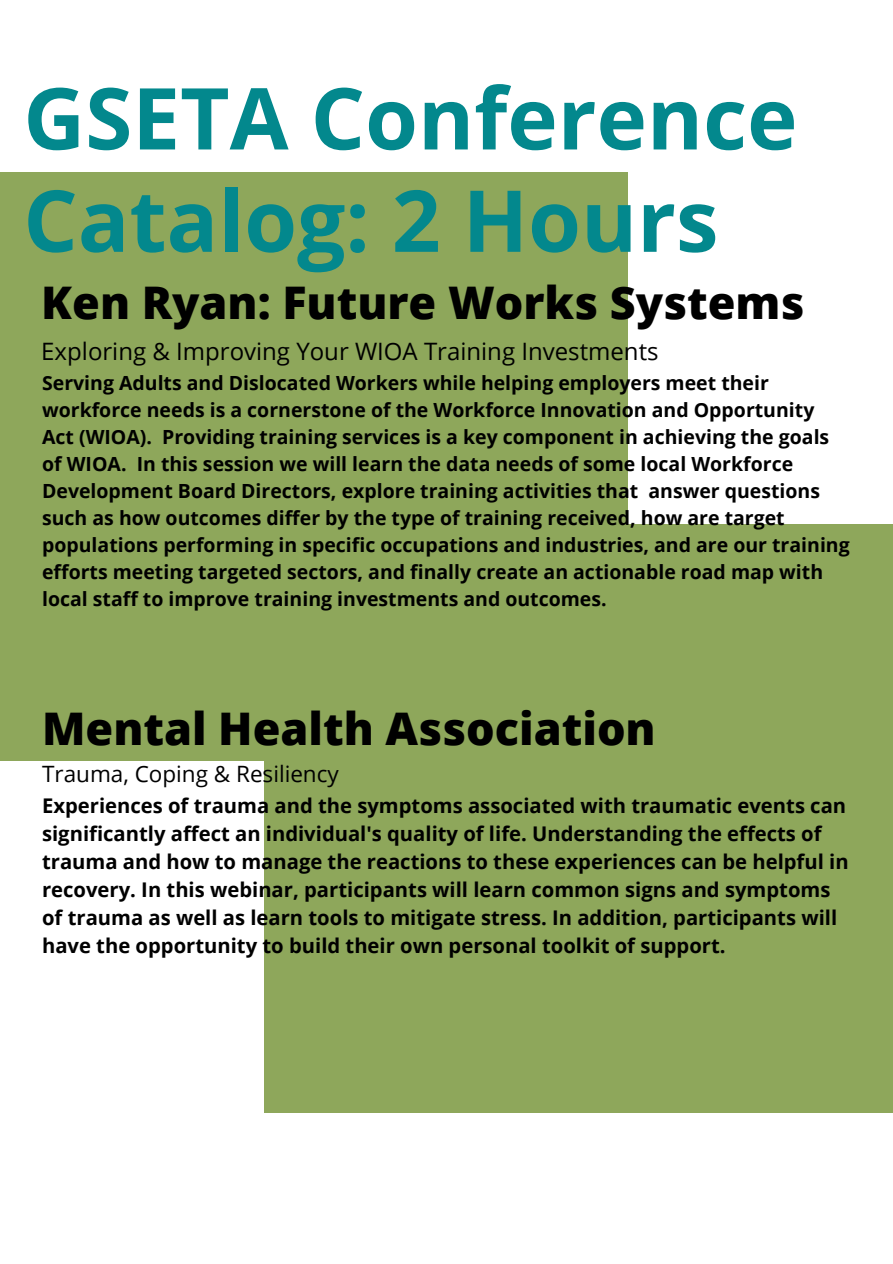
<style>
.page{position:relative;width:893px;height:1264px;background:#fff}
.page>*{position:absolute;margin:0;border:0;box-sizing:border-box;transform-origin:0 0}
.t1{font:700 85.5px/102.3px "Open Sans";color:#03888d}
.t2{font:800 45px "Open Sans";color:#000}
.t3{font:24px "Open Sans";color:#000}
.t4{font:22.5px "Open Sans";color:#000}
.t5{font:700 20.25px/28px "Open Sans";color:#000}
.t6{font:700 19.5px/27px "Open Sans";color:#000}
</style>
<div class="page">
<div style="left:264px;top:524px;width:628px;height:588px;background:#8ea75b"></div>
<div style="left:0;top:172px;width:627px;height:588px;background:#8ea75b"></div>
<h1 class="t1" style="left:23px;top:65px;width:775px">GSETA Conference<br>Catalog: 2 Hours</h1>
<h2 class="t2" style="left:41px;top:271px;width:764px">Ken Ryan: Future Works Systems</h2>
<p class="t3" style="left:41px;top:334px;width:618px">Exploring &amp; Improving Your WIOA Training Investments</p>
<p class="t6" style="left:42px;top:369px;width:809px">Serving Adults and Dislocated Workers while helping employers meet their workforce needs is a cornerstone of the Workforce Innovation and Opportunity Act (WIOA). Providing training services is a key component in achieving the goals of WIOA. In this session we will learn the data needs of some local Workforce Development Board Directors, explore training activities that answer questions such as how outcomes differ by the type of training received, how are target populations performing in specific occupations and industries, and are our training efforts meeting targeted sectors, and finally create an actionable road map with local staff to improve training investments and outcomes.</p>
<h2 class="t2" style="left:42px;top:697px;width:615px">Mental Health Association</h2>
<p class="t4" style="left:42px;top:758px;width:298px">Trauma, Coping &amp; Resiliency</p>
<p class="t5" style="left:42px;top:791px;width:808px">Experiences of trauma and the symptoms associated with traumatic events can significantly affect an individual's quality of life. Understanding the effects of trauma and how to manage the reactions to these experiences can be helpful in recovery. In this webinar, participants will learn common signs and symptoms of trauma as well as learn tools to mitigate stress. In addition, participants will have the opportunity to build their own personal toolkit of support.</p>
</div>
